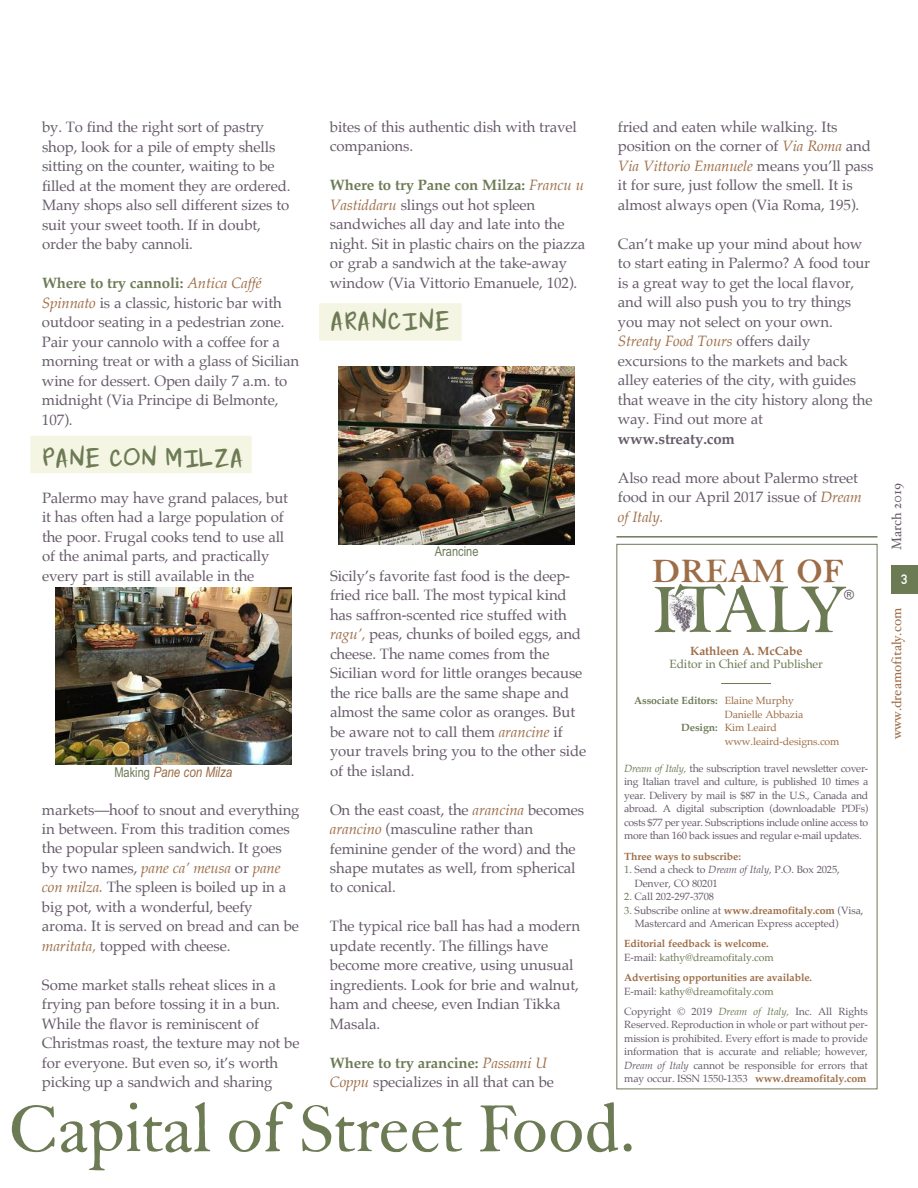
<style>
.page{position:relative;width:918px;height:1188px;background:#fff}
.page>*{position:absolute;margin:0;border:0;box-sizing:border-box;transform-origin:0 0}
.t1{font:69.15px "F Caslon Thirty ITC";color:#6d7b55}
.t2{font:69px "F Caslon Thirty ITC";letter-spacing:-.01em;color:#6d7b55}
.t3{font:49.95px "F Caslon Thirty ITC Roman SC";letter-spacing:-.015em;color:#9d6d47}
.t4{font:27px "Orange Juice";letter-spacing:-.015em;color:#6d7b55}
.t5{font:15px/19.5px "Palatino";letter-spacing:-.01em;color:#675b6a}
.t6{font:700 15px "Palatino";letter-spacing:-.01em;color:#675b6a}
.t7{font:italic 14.25px "Arial Narrow";letter-spacing:-.01em;color:#9d6d47}
.t8{font:13.5px "Hoefler Text";color:#9d6d47}
.t9{font:13.5px "Hoefler Text";color:#675b6a}
.t10{font:13.5px "Arial Narrow";color:#6d7b55}
.t11{font:13.5px "DIN Mittelschrift";color:#fff}
.t12{font:13.5px "Gill Sans";color:#675b6a}
.t13{font:12px "Palatino";letter-spacing:-.01em;color:#6d7b55}
.t14{font:700 12px "Palatino";letter-spacing:-.01em;color:#9d6d47}
.t15{font:10.5px/13.5px "Palatino";letter-spacing:-.01em;color:#675b6a;text-align:justify}
.t16{font:700 10.5px/13.5px "Palatino";letter-spacing:-.01em;color:#9d6d47}
.t17{font:10.5px "Palatino";letter-spacing:-.01em;color:#9d6d47}
.t18{font:700 10.5px "Palatino";letter-spacing:-.01em;color:#6d7b55}
.s1{font-weight:700;color:#6d7b55}
.s2{font-style:italic;color:#9d6d47}
.s3{font-style:normal;font-size:13.5px;color:#6d7b55}
.s4{font-weight:400;color:#9d6d47}
.s5{font-style:italic;color:#6d7b55}
.s6{color:#6d7b55}
.s7{font-style:italic}
.s8{font-weight:700;color:#9d6d47}
.s9{font-weight:400;color:#675b6a}
.s10{font-weight:400;color:#6d7b55}
</style>
<div class="page">
<div style="left:30px;top:436px;width:222px;height:37px;background:#f5f5e4"></div>
<div style="left:319px;top:303px;width:143px;height:38px;background:#f5f5e4"></div>
<div style="left:891px;top:566px;width:27px;height:28px;background:#6d7b55"></div>
<div style="left:616px;top:544px;width:261px;height:545px;border:1px solid #6d7b55"></div>
<hr style="left:616px;top:536px;width:261px;height:2px;background:#6d7b55">
<img style="left:669px;top:591px;width:27px;height:41px">
<hr style="left:721px;top:683px;width:50px;height:1px;background:#6d7b55">
<img style="left:55px;top:587px;width:236px;height:178px">
<img style="left:338px;top:367px;width:237px;height:178px">
<p class="t5" style="left:42px;top:118px;width:250px">by. To find the right sort of pastry shop, look for a pile of empty shells sitting on the counter, waiting to be filled at the moment they are ordered.<br>Many shops also sell different sizes to suit your sweet tooth. If in doubt, order the baby cannoli.</p>
<p class="t5" style="left:42px;top:274px;width:259px"><span class="s1">Where to try cannoli:</span> <span class="s2">Antica Caffé Spinnato</span> is a classic, historic bar with outdoor seating in a pedestrian zone.<br>Pair your cannolo with a coffee for a morning treat or with a glass of Sicilian wine for dessert. Open daily 7 a.m. to midnight (Via Principe di Belmonte, 107).</p>
<h3 class="t4" style="left:42px;top:445px;width:204px">PANE CON MILZA</h3>
<p class="t5" style="left:42px;top:489px;width:248px">Palermo may have grand palaces, but it has often had a large population of the poor. Frugal cooks tend to use all of the animal parts, and practically every part is still available in the</p>
<p class="t7" style="left:114px;top:764px;width:119px"><span class="s3">Making</span> Pane con Milza</p>
<p class="t5" style="left:42px;top:801px;width:259px">markets—hoof to snout and everything in between. From this tradition comes the popular spleen sandwich. It goes by two names, <span class="s2">pane ca’ meusa</span> or <span class="s2">pane con milza.</span> The spleen is boiled up in a big pot, with a wonderful, beefy aroma. It is served on bread and can be <span class="s2">maritata,</span> topped with cheese.</p>
<p class="t5" style="left:42px;top:976px;width:259px">Some market stalls reheat slices in a frying pan before tossing it in a bun.<br>While the flavor is reminiscent of Christmas roast, the texture may not be for everyone. But even so, it’s worth picking up a sandwich and sharing</p>
<p class="t5" style="left:330px;top:118px;width:248px">bites of this authentic dish with travel companions.</p>
<p class="t5" style="left:330px;top:177px;width:257px"><span class="s1">Where to try Pane con Milza:</span> <span class="s2">Francu u Vastiddaru</span> slings out hot spleen sandwiches all day and late into the night. Sit in plastic chairs on the piazza or grab a sandwich at the take-away window (Via Vittorio Emanuele, 102).</p>
<h3 class="t4" style="left:330px;top:309px;width:122px">ARANCINE</h3>
<p class="t10" style="left:435px;top:543px;width:45px">Arancine</p>
<p class="t5" style="left:330px;top:567px;width:258px">Sicily’s favorite fast food is the deep&shy;fried rice ball. The most typical kind has saffron-scented rice stuffed with <span class="s2">ragu’,</span> peas, chunks of boiled eggs, and cheese. The name comes from the Sicilian word for little oranges because the rice balls are the same shape and almost the same color as oranges. But be aware not to call them <span class="s2">arancine</span> if your travels bring you to the other side of the island.</p>
<p class="t5" style="left:330px;top:801px;width:256px">On the east coast, the <span class="s2">arancina</span> becomes <span class="s2">arancino</span> (masculine rather than feminine gender of the word) and the shape mutates as well, from spherical to conical.</p>
<p class="t5" style="left:330px;top:918px;width:252px">The typical rice ball has had a modern update recently. The fillings have become more creative, using unusual ingredients. Look for brie and walnut, ham and cheese, even Indian Tikka<br>Masala.</p>
<p class="t5" style="left:330px;top:1054px;width:226px"><span class="s1">Where to try arancine:</span> <span class="s2">Passami U<br>Coppu</span> specializes in all that can be</p>
<p class="t5" style="left:618px;top:118px;width:257px">fried and eaten while walking. Its position on the corner of <span class="s2">Via Roma</span> and <span class="s2">Via Vittorio Emanuele</span> means you’ll pass it for sure, just follow the smell. It is almost always open (Via Roma, 195).</p>
<p class="t5" style="left:618px;top:235px;width:256px">Can’t make up your mind about how to start eating in Palermo? A food tour is a great way to get the local flavor, and will also push you to try things you may not select on your own.<br><span class="s2">Streaty Food Tours</span> offers daily excursions to the markets and back alley eateries of the city, with guides that weave in the city history along the way. Find out more at</p>
<p class="t6" style="left:618px;top:432px;width:119px">www.streaty.com</p>
<p class="t5" style="left:618px;top:469px;width:245px">Also read more about Palermo street food in our April 2017 issue of <span class="s2">Dream of Italy.</span></p>
<h3 class="t3" style="left:652px;top:547px;width:194px">dream of</h3>
<h1 class="t1" style="left:652px;top:584px;width:76px">IT</h1>
<p class="t14" style="left:690px;top:645px;width:114px">Kathleen A. McCabe</p>
<h1 class="t1" style="left:714px;top:584px;width:98px">AL</h1>
<h1 class="t1" style="left:800px;top:584px;width:49px">Y</h1>
<p class="t13" style="left:670px;top:658px;width:155px">Editor in Chief and Publisher</p>
<p class="t18" style="left:634px;top:696px;width:161px">Associate Editors: <span class="s4">Elaine Murphy</span></p>
<p class="t17" style="left:725px;top:709px;width:80px">Danielle Abbazia</p>
<p class="t17" style="left:681px;top:723px;width:97px"><span class="s1">Design:</span> Kim Leaird</p>
<p class="t17" style="left:725px;top:736px;width:116px">www.leaird-designs.com</p>
<p class="t15" style="left:624px;top:762px;width:246px"><span class="s5">Dream of Italy,</span> the subscription travel newsletter cover&shy;ing Italian travel and culture, is published 10 times a year. Delivery by mail is $87 in the U.S., Canada and abroad. A digital subscription (downloadable PDFs) costs $77 per year. Subscriptions include online access to more than 160 back issues and regular e-mail updates.</p>
<p class="t16" style="left:624px;top:850px;width:118px">Three ways to subscribe:</p>
<p class="t15" style="left:635px;top:863px;width:207px;text-indent:-10px"><span class="s6">1.</span> Send a check to <span class="s7">Dream of Italy,</span> P.O. Box 2025,<br>Denver, CO 80201</p>
<p class="t15" style="left:624px;top:890px;width:91px"><span class="s6">2.</span> Call 202-297-3708</p>
<p class="t15" style="left:635px;top:904px;width:230px;text-indent:-10px"><span class="s6">3.</span> Subscribe online at <span class="s8">www.dreamofitaly.com</span> (Visa,<br>Mastercard and American Express accepted)</p>
<p class="t16" style="left:624px;top:938px;width:151px">Editorial feedback is welcome.<br><span class="s9">E-mail:</span> <span class="s10">kathy@dreamofitaly.com</span></p>
<p class="t16" style="left:624px;top:971px;width:190px">Advertising opportunities are available.<br><span class="s9">E-mail:</span> <span class="s10">kathy@dreamofitaly.com</span></p>
<p class="t15" style="left:624px;top:1005px;width:245px">Copyright © 2019 <span class="s5">Dream of Italy,</span> Inc. All Rights Reserved. Reproduction in whole or part without per&shy;mission is prohibited. Every effort is made to provide information that is accurate and reliable; however, <span class="s7">Dream of Italy</span> cannot be responsible for errors that may occur. ISSN 1550-1353 <span class="s8">www.dreamofitaly.com</span></p>
<p class="t12" style="left:844px;top:586px;width:11px">®</p>
<h2 class="t2" style="left:8px;top:1103px;width:629px">Capital of Street Food.</h2>
<p class="t9" style="left:888px;top:550px;width:69px;rotate:-90deg">March 2019</p>
<p class="t11" style="left:901px;top:574px;width:8px">3</p>
<p class="t8" style="left:888px;top:739px;width:133px;rotate:-90deg">www.dreamofitaly.com</p>
</div>
